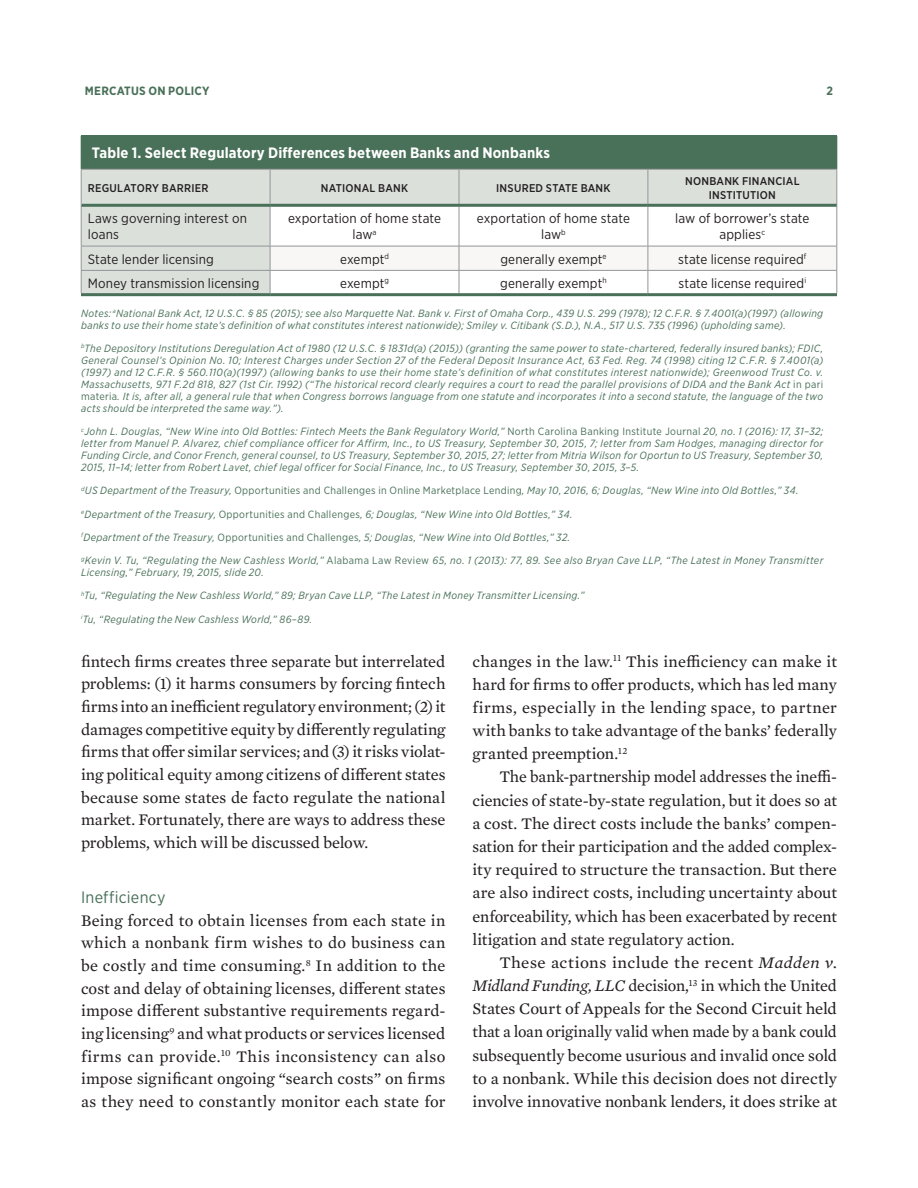
<style>
.page{position:relative;width:918px;height:1188px;background:#fff}
.page>*{position:absolute;margin:0;border:0;box-sizing:border-box;transform-origin:0 0}
.t1{font:16.5px/23.2px "Mercury Text G2";color:#231f20;text-align:justify}
.t2{font:16.5px "Gotham Narrow";letter-spacing:.02em;color:#497058}
.t3{font:700 15px "Gotham Narrow";letter-spacing:.01em;color:#fff}
.t4{font:13.5px/16.5px "Gotham Narrow";letter-spacing:.01em;color:#231f20;text-align:center}
.t5{font:700 12px "Gotham Narrow";letter-spacing:.02em;color:#497058}
.t6{font:500 11.25px/13.5px "Gotham Narrow";letter-spacing:.02em;color:#231f20;text-align:center}
.t7{font:italic 10.5px/12px "Gotham Narrow";letter-spacing:.03em;color:#497058}
.s1{font-style:normal}
.s2{font-style:italic}
</style>
<div class="page">
<div style="left:81px;top:136px;width:756px;height:33px;background:#497058"></div>
<svg style="left:82px;top:170px;width:755px;height:123px;fill:#dbe0db"></svg>
<hr style="left:459px;top:169px;width:1px;height:35px;background:#939598">
<hr style="left:648px;top:169px;width:1px;height:35px;background:#939598">
<hr style="left:837px;top:169px;width:1px;height:36px;background:#939598">
<hr style="left:81px;top:205px;width:1px;height:41px;background:#939598">
<hr style="left:270px;top:207px;width:1px;height:39px;background:#939598">
<hr style="left:459px;top:207px;width:1px;height:39px;background:#939598">
<hr style="left:648px;top:207px;width:1px;height:39px;background:#939598">
<hr style="left:837px;top:205px;width:1px;height:41px;background:#939598">
<hr style="left:81px;top:246px;width:189px;height:1px;background:#939598">
<hr style="left:81px;top:270px;width:189px;height:1px;background:#939598">
<svg style="left:81px;top:246px;width:1px;height:47px"></svg>
<svg style="left:270px;top:246px;width:568px;height:47px"></svg>
<hr style="left:81px;top:204px;width:189px;height:3px;background:#497058">
<hr style="left:270px;top:204px;width:189px;height:3px;background:#497058">
<hr style="left:459px;top:204px;width:189px;height:3px;background:#497058">
<hr style="left:648px;top:204px;width:189px;height:3px;background:#497058">
<hr style="left:81px;top:169px;width:1px;height:36px;background:#939598">
<hr style="left:270px;top:169px;width:1px;height:35px;background:#939598">
<hr style="left:81px;top:135px;width:189px;height:1px;background:#497058">
<hr style="left:270px;top:135px;width:189px;height:1px;background:#497058">
<hr style="left:459px;top:135px;width:189px;height:1px;background:#497058">
<hr style="left:648px;top:135px;width:189px;height:1px;background:#497058">
<hr style="left:837px;top:136px;width:1px;height:33px;background:#497058">
<hr style="left:81px;top:169px;width:189px;height:1px;background:#939598">
<hr style="left:270px;top:169px;width:189px;height:1px;background:#939598">
<hr style="left:459px;top:169px;width:189px;height:1px;background:#939598">
<hr style="left:648px;top:169px;width:189px;height:1px;background:#939598">
<hr style="left:81px;top:293px;width:189px;height:3px;background:#497058">
<hr style="left:270px;top:293px;width:189px;height:3px;background:#497058">
<hr style="left:459px;top:293px;width:189px;height:3px;background:#497058">
<hr style="left:648px;top:293px;width:189px;height:3px;background:#497058">
<p class="t5" style="left:85px;top:83px;width:126px">MERCATUS ON POLICY</p>
<p class="t5" style="left:826px;top:83px;width:8px">2</p>
<h2 class="t3" style="left:92px;top:144px;width:460px">Table 1. Select Regulatory Differences between Banks and Nonbanks</h2>
<p class="t6" style="left:88px;top:181px;width:122px">REGULATORY BARRIER</p>
<p class="t6" style="left:321px;top:181px;width:89px">NATIONAL BANK</p>
<p class="t6" style="left:496px;top:181px;width:116px">INSURED STATE BANK</p>
<p class="t6" style="left:685px;top:174px;width:116px">NONBANK FINANCIAL<br>INSTITUTION</p>
<p class="t4" style="left:88px;top:210px;width:161px;text-align:left">Laws governing interest on loans</p>
<p class="t4" style="left:288px;top:210px;width:154px">exportation of home state law<sup>a</sup></p>
<p class="t4" style="left:477px;top:210px;width:154px">exportation of home state law<sup>b</sup></p>
<p class="t4" style="left:675px;top:210px;width:136px">law of borrower’s state applies<sup>c</sup></p>
<p class="t4" style="left:88px;top:250px;width:127px">State lender licensing</p>
<p class="t4" style="left:340px;top:250px;width:50px">exempt<sup>d</sup></p>
<p class="t4" style="left:500px;top:250px;width:108px">generally exempt<sup>e</sup></p>
<p class="t4" style="left:678px;top:250px;width:130px">state license required<sup>f</sup></p>
<p class="t4" style="left:88px;top:275px;width:173px">Money transmission licensing</p>
<p class="t4" style="left:340px;top:275px;width:50px">exempt<sup>g</sup></p>
<p class="t4" style="left:500px;top:275px;width:108px">generally exempt<sup>h</sup></p>
<p class="t4" style="left:679px;top:275px;width:129px">state license required<sup>i</sup></p>
<p class="t7" style="left:81px;top:307px;width:744px">Notes: <sup>a</sup>National Bank Act, 12 U.S.C. § 85 (2015); see also Marquette Nat. Bank v. First of Omaha Corp., 439 U.S. 299 (1978); 12 C.F.R. § 7.4001(a)(1997) (allowing banks to use their home state’s definition of what constitutes interest nationwide); Smiley v. Citibank (S.D.), N.A., 517 U.S. 735 (1996) (upholding same).</p>
<p class="t7" style="left:81px;top:342px;width:744px;text-align:justify"><sup>b</sup>The Depository Institutions Deregulation Act of 1980 (12 U.S.C. § 1831d(a) (2015)) (granting the same power to state-chartered, federally insured banks); FDIC, General Counsel’s Opinion No. 10; Interest Charges under Section 27 of the Federal Deposit Insurance Act, 63 Fed. Reg. 74 (1998) citing 12 C.F.R. § 7.4001(a) (1997) and 12 C.F.R. § 560.110(a)(1997) (allowing banks to use their home state’s definition of what constitutes interest nationwide); Greenwood Trust Co. v.<br>Massachusetts, 971 F.2d 818, 827 (1st Cir. 1992) (“The historical record clearly requires a court to read the parallel provisions of DIDA and the Bank Act <span class="s1">in pari materia</span>. It is, after all, a general rule that when Congress borrows language from one statute and incorporates it into a second statute, the language of the two acts should be interpreted the same way.”).</p>
<p class="t7" style="left:81px;top:425px;width:744px;text-align:justify"><sup>c</sup>John L. Douglas, “New Wine into Old Bottles: Fintech Meets the Bank Regulatory World,” <span class="s1">North Carolina Banking Institute Journal</span> 20, no. 1 (2016): 17, 31–32; letter from Manuel P. Alvarez, chief compliance officer for Affirm, Inc., to US Treasury, September 30, 2015, 7; letter from Sam Hodges, managing director for Funding Circle, and Conor French, general counsel, to US Treasury, September 30, 2015, 27; letter from Mitria Wilson for Oportun to US Treasury, September 30, 2015, 11–14; letter from Robert Lavet, chief legal officer for Social Finance, Inc., to US Treasury, September 30, 2015, 3–5.</p>
<p class="t7" style="left:81px;top:484px;width:719px"><sup>d</sup>US Department of the Treasury, <span class="s1">Opportunities and Challenges in Online Marketplace Lending</span>, May 10, 2016, 6; Douglas, “New Wine into Old Bottles,” 34.</p>
<p class="t7" style="left:81px;top:508px;width:493px"><sup>e</sup>Department of the Treasury, <span class="s1">Opportunities and Challenges</span>, 6; Douglas, “New Wine into Old Bottles,” 34.</p>
<p class="t7" style="left:81px;top:531px;width:491px"><sup>f</sup>Department of the Treasury, <span class="s1">Opportunities and Challenges</span>, 5; Douglas, “New Wine into Old Bottles,” 32.</p>
<p class="t7" style="left:81px;top:554px;width:744px"><sup>g</sup>Kevin V. Tu, “Regulating the New Cashless World,” <span class="s1">Alabama Law Review</span> 65, no. 1 (2013): 77, 89. See also Bryan Cave LLP, “The Latest in Money Transmitter<br>Licensing,” February, 19, 2015, slide 20.</p>
<p class="t7" style="left:81px;top:589px;width:505px"><sup>h</sup>Tu, “Regulating the New Cashless World,” 89; Bryan Cave LLP, “The Latest in Money Transmitter Licensing.”</p>
<p class="t7" style="left:81px;top:613px;width:233px"><sup>i</sup>Tu, “Regulating the New Cashless World,” 86–89.</p>
<p class="t1" style="left:81px;top:649px;width:366px;line-height:22.6px">fintech firms creates three separate but interrelated problems: (1) it harms consumers by forcing fintech firms into an inefficient regulatory environment; (2) it damages competitive equity by differently regulating firms that offer similar services; and (3) it risks violat&shy;ing political equity among citizens of different states because some states de facto regulate the national market. Fortunately, there are ways to address these problems, which will be discussed below.</p>
<h1 class="t2" style="left:81px;top:887px;width:86px">Inefficiency</h1>
<p class="t1" style="left:81px;top:908px;width:366px;line-height:22.6px">Being forced to obtain licenses from each state in which a nonbank firm wishes to do business can be costly and time consuming.<sup>8</sup> In addition to the cost and delay of obtaining licenses, different states impose different substantive requirements regard&shy;ing licensing<sup>9</sup> and what products or services licensed firms can provide.<sup>10</sup> This inconsistency can also impose significant ongoing “search costs” on firms as they need to constantly monitor each state for</p>
<h1 class="t1" style="left:472px;top:649px;width:366px">changes in the law.<sup>11</sup> This inefficiency can make it hard for firms to offer products, which has led many firms, especially in the lending space, to partner with banks to take advantage of the banks’ federally granted preemption.<sup>12</sup></h1>
<p class="t1" style="left:472px;top:765px;width:366px;text-indent:27px">The bank-partnership model addresses the ineffi&shy;ciencies of state-by-state regulation, but it does so at a cost. The direct costs include the banks’ compen&shy;sation for their participation and the added complex&shy;ity required to structure the transaction. But there are also indirect costs, including uncertainty about enforceability, which has been exacerbated by recent litigation and state regulatory action.</p>
<p class="t1" style="left:472px;top:950px;width:366px;text-indent:27px">These actions include the recent <span class="s2">Madden v.<br>Midland Funding, LLC</span> decision,<sup>13</sup> in which the United States Court of Appeals for the Second Circuit held that a loan originally valid when made by a bank could subsequently become usurious and invalid once sold to a nonbank. While this decision does not directly involve innovative nonbank lenders, it does strike at</p>
</div>
